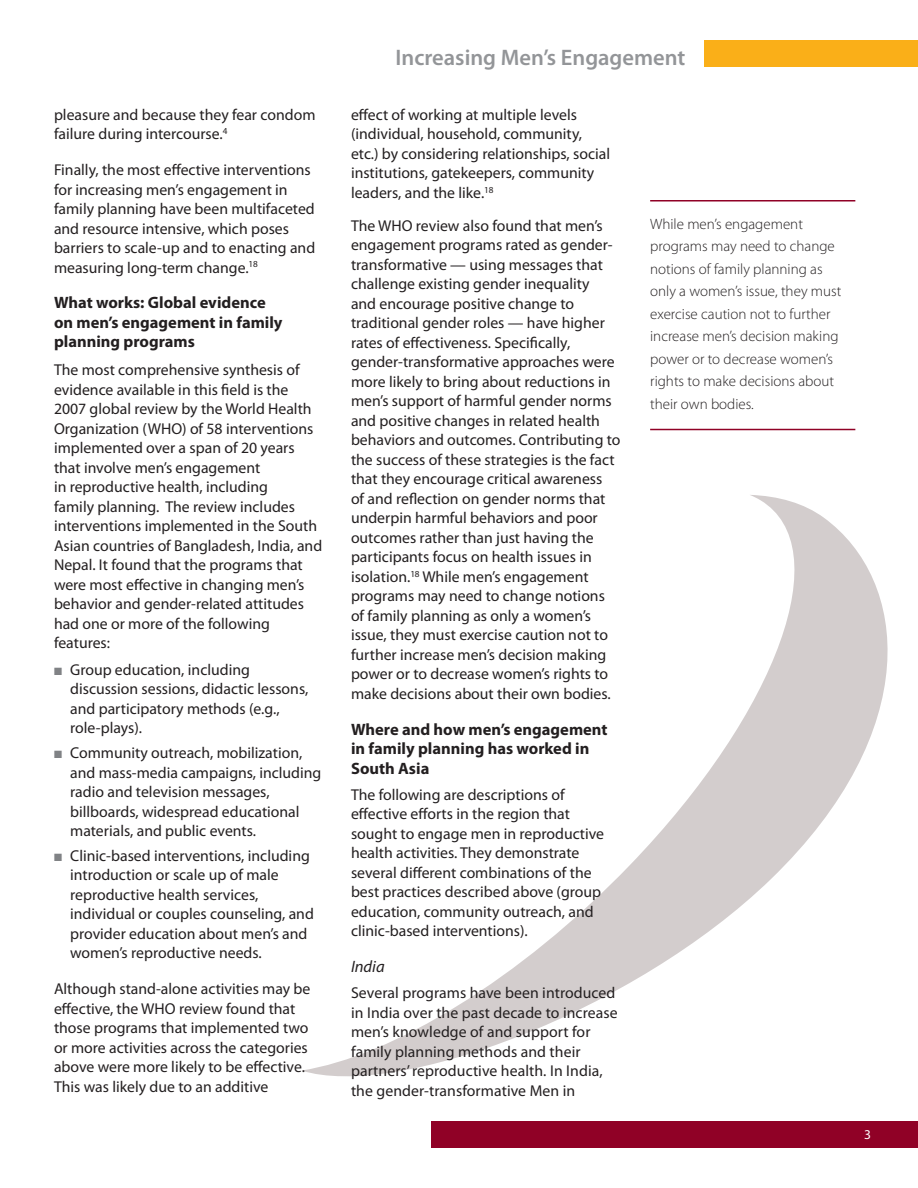
<style>
.page{position:relative;width:918px;height:1188px;background:#fff}
.page>*{position:absolute;margin:0;border:0;box-sizing:border-box;transform-origin:0 0}
.head_-_main_secondar{font:600 22.5px "Myriad Pro";color:#939598}
.head_-_body{font:700 16.5px/19.5px "Myriad Pro";color:#231f20}
.head_-_body_secondar{font:italic 16.5px "Myriad Pro";color:#231f20}
.body{font:15.75px/19.5px "Myriad Pro";color:#231f20}
.bullet{font:15.75px/19.5px "Myriad Pro";color:#231f20}
.bullet_last{font:15.75px/19.5px "Myriad Pro";color:#231f20}
.callout{font:300 15px/22.5px "Myriad Pro";color:#231f20}
.bullet-2{font:13.5px "Myriad Pro";color:#fff}
.s1{color:#808285}
</style>
<div class="page">
<div style="left:704px;top:40px;width:214px;height:27px;background:#faaf18"></div>
<div style="left:432px;top:1121px;width:486px;height:27px;background:#900126"></div>
<svg style="left:302px;top:495px;width:586px;height:581px"></svg>
<hr style="left:650px;top:200px;width:205px;height:2px;background:#900126">
<hr style="left:650px;top:429px;width:205px;height:1px;background:#900126">
<p class="body" style="left:54px;top:105px;width:263px">pleasure and because they fear condom failure during intercourse.<sup>4</sup></p>
<p class="body" style="left:54px;top:160px;width:263px">Finally, the most effective interventions for increasing men’s engagement in family planning have been multifaceted and resource intensive, which poses barriers to scale-up and to enacting and measuring long-term change.<sup>18</sup></p>
<p class="head_-_body" style="left:54px;top:292px;width:230px">What works: Global evidence on men’s engagement in family planning programs</p>
<p class="body" style="left:54px;top:360px;width:270px">The most comprehensive synthesis of evidence available in this field is the 2007 global review by the World Health Organization (WHO) of 58 interventions implemented over a span of 20 years that involve men’s engagement<br>in reproductive health, including<br>family planning. The review includes interventions implemented in the South Asian countries of Bangladesh, India, and Nepal. It found that the programs that were most effective in changing men’s behavior and gender-related attitudes had one or more of the following features:</p>
<p class="bullet" style="left:70px;top:659px;width:240px;text-indent:-16px"><span class="s1">■</span> Group education, including discussion sessions, didactic lessons, and participatory methods (e.g., role-plays).</p>
<p class="bullet" style="left:70px;top:743px;width:253px;text-indent:-16px"><span class="s1">■</span> Community outreach, mobilization, and mass-media campaigns, including radio and television messages, billboards, widespread educational materials, and public events.</p>
<p class="bullet_last" style="left:70px;top:846px;width:245px;text-indent:-16px"><span class="s1">■</span> Clinic-based interventions, including introduction or scale up of male reproductive health services, individual or couples counseling, and provider education about men’s and women’s reproductive needs.</p>
<p class="body" style="left:54px;top:979px;width:258px">Although stand-alone activities may be effective, the WHO review found that those programs that implemented two or more activities across the categories above were more likely to be effective.<br>This was likely due to an additive</p>
<p class="head_-_main_secondar" style="left:395px;top:43px;width:292px">Increasing Men’s Engagement</p>
<p class="body" style="left:351px;top:105px;width:261px">effect of working at multiple levels (individual, household, community, etc.) by considering relationships, social institutions, gatekeepers, community leaders, and the like.<sup>18</sup></p>
<p class="body" style="left:351px;top:216px;width:271px">The WHO review also found that men’s engagement programs rated as gender&shy;transformative — using messages that challenge existing gender inequality<br>and encourage positive change to traditional gender roles — have higher rates of effectiveness. Specifically, gender-transformative approaches were more likely to bring about reductions in men’s support of harmful gender norms and positive changes in related health behaviors and outcomes. Contributing to the success of these strategies is the fact that they encourage critical awareness<br>of and reflection on gender norms that underpin harmful behaviors and poor outcomes rather than just having the participants focus on health issues in isolation.<sup>18</sup> While men’s engagement programs may need to change notions of family planning as only a women’s issue, they must exercise caution not to further increase men’s decision making power or to decrease women’s rights to make decisions about their own bodies.</p>
<p class="head_-_body" style="left:351px;top:719px;width:258px">Where and how men’s engagement in family planning has worked in<br>South Asia</p>
<p class="body" style="left:351px;top:784px;width:255px">The following are descriptions of effective efforts in the region that sought to engage men in reproductive health activities. They demonstrate several different combinations of the best practices described above (group education, community outreach, and clinic-based interventions).</p>
<p class="head_-_body_secondar" style="left:351px;top:956px;width:35px">India</p>
<p class="body" style="left:351px;top:983px;width:268px">Several programs have been introduced in India over the past decade to increase men’s knowledge of and support for family planning methods and their partners’ reproductive health. In India, the gender-transformative Men in</p>
<p class="callout" style="left:650px;top:212px;width:193px">While men’s engagement programs may need to change notions of family planning as only a women’s issue, they must exercise caution not to further increase men’s decision making power or to decrease women’s rights to make decisions about their own bodies.</p>
<p class="bullet-2" style="left:864px;top:1126px;width:8px">3</p>
</div>
